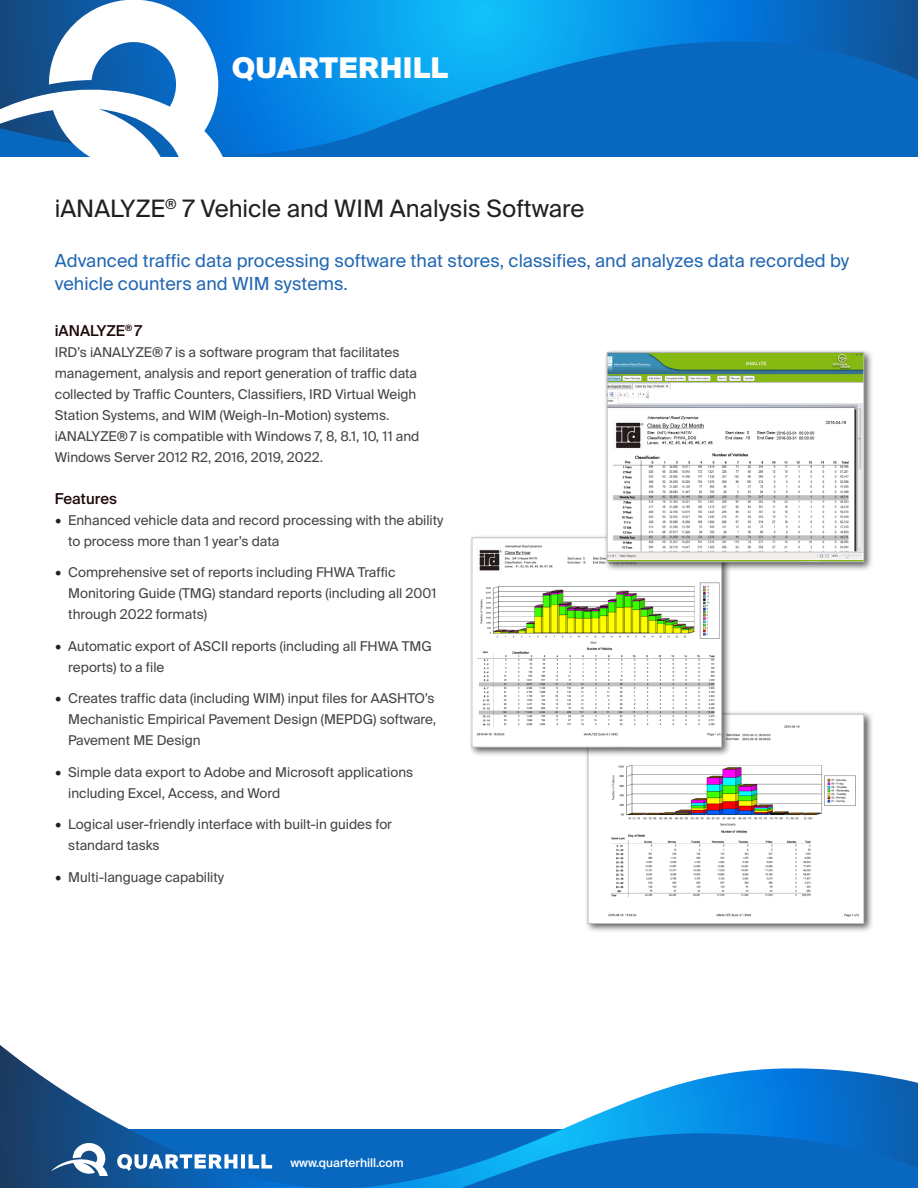
<style>
.page{position:relative;width:918px;height:1188px;background:#fff}
.page>*{position:absolute;margin:0;border:0;box-sizing:border-box;transform-origin:0 0}
.QH_Paragraph_Style{font:900 28.5px "Suisse Intl";letter-spacing:.01em;color:#fff}
.t1{font:24px "Suisse Intl";color:#231f20}
.t2{font:18px/22.5px "Suisse Intl";letter-spacing:.005em;color:#2267b3}
.t3{font:500 15px "Suisse Intl";letter-spacing:.005em;color:#1f090b}
.t4{font:13.5px/21px "Suisse Intl";color:#434343}
.QH_Paragraph_Style-2{font:500 12px "Suisse Intl";color:#fff}
.s1{font-family:"Minion Pro";font-size:18px;color:#231f20}
</style>
<div class="page">
<svg style="left:0;top:1045px;width:918px;height:143px"></svg>
<svg style="left:51px;top:1141px;width:57px;height:35px"></svg>
<svg style="left:117px;top:1154px;width:155px;height:17px"></svg>
<svg style="left:232px;top:0;width:686px;height:157px;background:#087bd1"></svg>
<svg style="left:0;top:0;width:232px;height:157px"></svg>
<div style="left:584px;top:711px;width:289px;height:222px;background:#231f20;opacity:.75"></div>
<div style="left:588px;top:714px;width:276px;height:210px;background:#fff"></div>
<img style="left:608px;top:725px;width:252px;height:192px">
<div style="left:588px;top:714px;width:276px;height:210px;border:1px solid #bcbdc0"></div>
<div style="left:468px;top:534px;width:263px;height:223px;background:#231f20;opacity:.75"></div>
<img style="left:474px;top:540px;width:246px;height:202px">
<div style="left:472px;top:538px;width:250px;height:209px;border:1px solid #bcbdc0"></div>
<div style="left:604px;top:349px;width:270px;height:222px;background:#231f20;opacity:.75"></div>
<img style="left:609px;top:354px;width:253px;height:206px">
<div style="left:607px;top:352px;width:257px;height:210px;border:1px solid #bcbdc0"></div>
<p class="QH_Paragraph_Style" style="left:232px;top:51px;width:217px">QUARTERHILL</p>
<p class="t1" style="left:55px;top:194px;width:531px">iANALYZE<sup>®</sup> 7 Vehicle and WIM Analysis Software</p>
<p class="t2" style="left:55px;top:250px;width:796px">Advanced traffic data processing software that stores, classifies, and analyzes data recorded by vehicle counters and WIM systems.</p>
<p class="t3" style="left:55px;top:322px;width:89px">iANALYZE<sup>®</sup> 7</p>
<p class="t4" style="left:55px;top:341px;width:366px">IRD’s iANALYZE®7 is a software program that facilitates management, analysis and report generation of traffic data collected by Traffic Counters, Classifiers, IRD Virtual Weigh Station Systems, and WIM (Weigh-In-Motion) systems. iANALYZE®7 is compatible with Windows 7, 8, 8.1, 10, 11 and Windows Server 2012 R2, 2016, 2019, 2022.</p>
<p class="t3" style="left:55px;top:490px;width:64px">Features</p>
<p class="t4" style="left:68px;top:509px;width:377px;text-indent:-14px"><span class="s1">•</span> Enhanced vehicle data and record processing with the ability to process more than 1 year’s data</p>
<p class="t4" style="left:68px;top:562px;width:370px;text-indent:-14px"><span class="s1">•</span> Comprehensive set of reports including FHWA Traffic<br>Monitoring Guide (TMG) standard reports (including all 2001 through 2022 formats)</p>
<p class="t4" style="left:68px;top:635px;width:365px;text-indent:-14px"><span class="s1">•</span> Automatic export of ASCII reports (including all FHWA TMG reports) to a file</p>
<p class="t4" style="left:68px;top:688px;width:369px;text-align:justify;text-indent:-14px"><span class="s1">•</span> Creates traffic data (including WIM) input files for AASHTO’s Mechanistic Empirical Pavement Design (MEPDG) software, Pavement ME Design</p>
<p class="t4" style="left:68px;top:761px;width:347px;text-indent:-14px"><span class="s1">•</span> Simple data export to Adobe and Microsoft applications including Excel, Access, and Word</p>
<p class="t4" style="left:68px;top:814px;width:325px;text-indent:-14px"><span class="s1">•</span> Logical user-friendly interface with built-in guides for standard tasks</p>
<p class="t4" style="left:55px;top:866px;width:171px"><span class="s1">•</span> Multi-language capability</p>
<p class="QH_Paragraph_Style-2" style="left:290px;top:1156px;width:115px">www.quarterhill.com</p>
</div>
